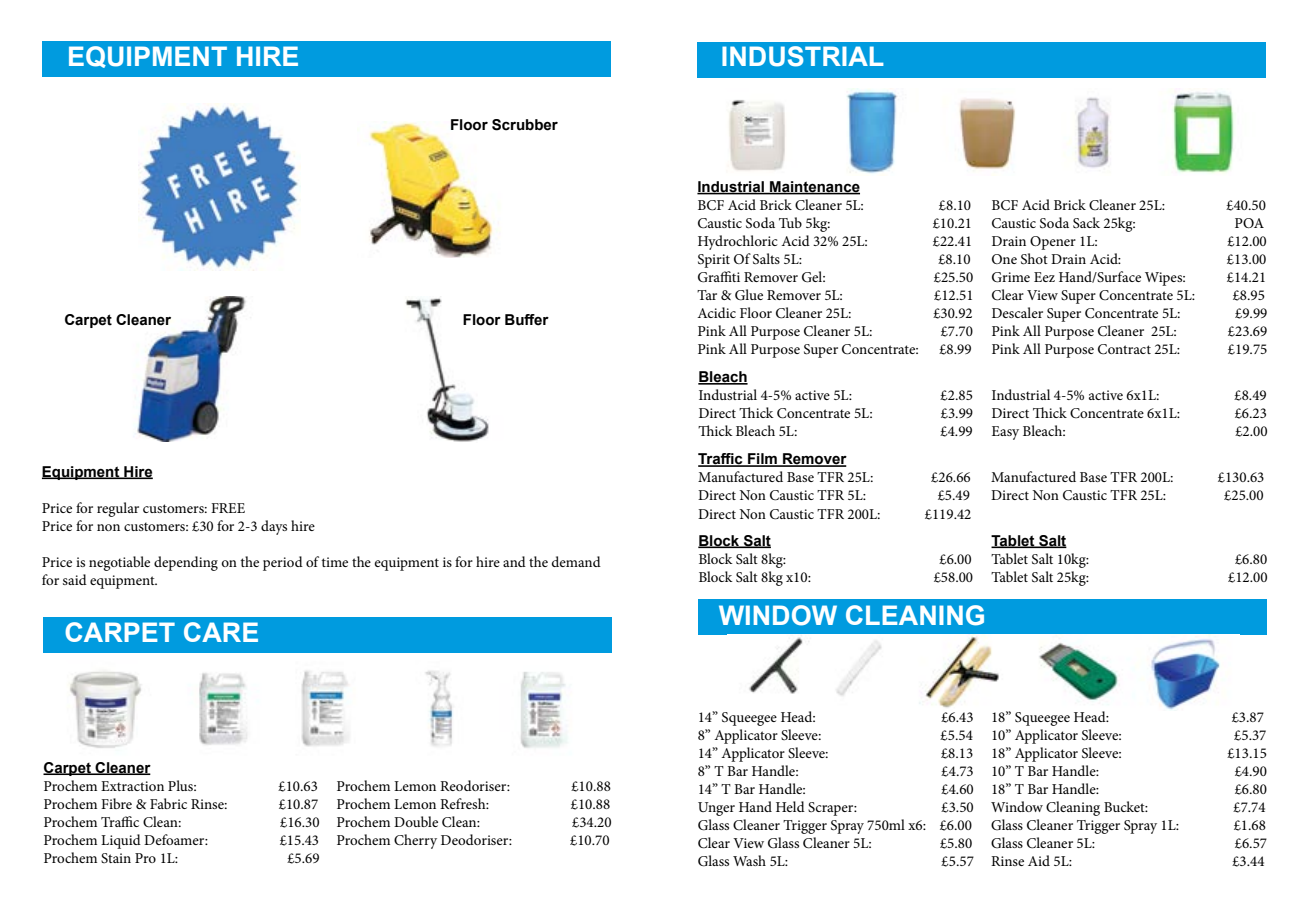
<style>
.page{position:relative;width:1310px;height:919px;background:#fff}
.page>*{position:absolute;margin:0;border:0;box-sizing:border-box;transform-origin:0 0}
.t1{font:700 27px "Arial";color:#fff}
.t2{font:15px/18px "Minion Pro";color:#000}
.t3{font:700 15px "Arial";color:#000}
</style>
<div class="page">
<div style="left:43px;top:617px;width:568px;height:35px;background:#009bdf"></div>
<img style="left:135px;top:296px;width:116px;height:146px">
<img style="left:357px;top:122px;width:143px;height:136px">
<hr style="left:42px;top:477px;width:111px;height:2px;background:#000">
<div style="left:43px;top:41px;width:568px;height:36px;background:#009bdf"></div>
<hr style="left:698px;top:383px;width:49px;height:1px;background:#000">
<hr style="left:697px;top:193px;width:163px;height:1px;background:#000">
<div style="left:697px;top:42px;width:569px;height:35px;background:#009bdf"></div>
<img style="left:727px;top:89px;width:508px;height:86px">
<div style="left:698px;top:598px;width:568px;height:36px;background:#009bdf"></div>
<hr style="left:698px;top:465px;width:148px;height:2px;background:#000">
<img style="left:749px;top:634px;width:471px;height:76px">
<hr style="left:44px;top:773px;width:106px;height:2px;background:#000">
<img style="left:405px;top:296px;width:84px;height:146px">
<img style="left:139px;top:103px;width:161px;height:168px">
<img style="left:69px;top:670px;width:499px;height:78px">
<hr style="left:698px;top:546px;width:73px;height:2px;background:#000">
<hr style="left:991px;top:546px;width:75px;height:2px;background:#000">
<h1 class="t1" style="left:67px;top:38px;width:234px">EQUIPMENT HIRE</h1>
<p class="t3" style="left:64px;top:309px;width:108px">Carpet Cleaner</p>
<p class="t3" style="left:450px;top:114px;width:109px">Floor Scrubber</p>
<p class="t3" style="left:463px;top:309px;width:87px">Floor Buffer</p>
<p class="t3" style="left:42px;top:461px;width:112px">Equipment Hire</p>
<p class="t2" style="left:42px;top:499px;width:274px">Price for regular customers: FREE<br>Price for non customers: £30 for 2-3 days hire</p>
<p class="t2" style="left:42px;top:553px;width:560px">Price is negotiable depending on the period of time the equipment is for hire and the demand for said equipment.</p>
<h1 class="t1" style="left:64px;top:614px;width:196px">CARPET CARE</h1>
<p class="t3" style="left:44px;top:756px;width:108px">Carpet Cleaner</p>
<p class="t2" style="left:44px;top:776px;width:155px">Prochem Extraction Plus:</p>
<p class="t2" style="left:278px;top:776px;width:41px">£10.63</p>
<p class="t2" style="left:44px;top:794px;width:186px">Prochem Fibre &amp; Fabric Rinse:</p>
<p class="t2" style="left:279px;top:794px;width:41px">£10.87</p>
<p class="t2" style="left:44px;top:812px;width:139px">Prochem Traffic Clean:</p>
<p class="t2" style="left:280px;top:812px;width:41px">£16.30</p>
<p class="t2" style="left:44px;top:830px;width:166px">Prochem Liquid Defoamer:</p>
<p class="t2" style="left:280px;top:830px;width:41px">£15.43</p>
<p class="t2" style="left:44px;top:848px;width:136px">Prochem Stain Pro 1L:</p>
<p class="t2" style="left:287px;top:848px;width:34px">£5.69</p>
<p class="t2" style="left:336px;top:776px;width:175px">Prochem Lemon Reodoriser:</p>
<p class="t2" style="left:571px;top:776px;width:41px">£10.88</p>
<p class="t2" style="left:336px;top:794px;width:154px">Prochem Lemon Refresh:</p>
<p class="t2" style="left:571px;top:794px;width:41px">£10.88</p>
<p class="t2" style="left:336px;top:812px;width:145px">Prochem Double Clean:</p>
<p class="t2" style="left:572px;top:812px;width:41px">£34.20</p>
<p class="t2" style="left:336px;top:830px;width:177px">Prochem Cherry Deodoriser:</p>
<p class="t2" style="left:570px;top:830px;width:41px">£10.70</p>
<h1 class="t1" style="left:721px;top:38px;width:165px">INDUSTRIAL</h1>
<p class="t3" style="left:697px;top:176px;width:164px">Industrial Maintenance</p>
<p class="t2" style="left:697px;top:196px;width:168px">BCF Acid Brick Cleaner 5L:</p>
<p class="t2" style="left:939px;top:196px;width:34px">£8.10</p>
<p class="t2" style="left:697px;top:214px;width:135px">Caustic Soda Tub 5kg:</p>
<p class="t2" style="left:932px;top:214px;width:41px">£10.21</p>
<p class="t2" style="left:697px;top:232px;width:172px">Hydrochloric Acid 32% 25L:</p>
<p class="t2" style="left:933px;top:232px;width:41px">£22.41</p>
<p class="t2" style="left:697px;top:250px;width:106px">Spirit Of Salts 5L:</p>
<p class="t2" style="left:938px;top:250px;width:34px">£8.10</p>
<p class="t2" style="left:697px;top:268px;width:130px">Graffiti Remover Gel:</p>
<p class="t2" style="left:934px;top:268px;width:41px">£25.50</p>
<p class="t2" style="left:697px;top:286px;width:147px">Tar &amp; Glue Remover 5L:</p>
<p class="t2" style="left:934px;top:286px;width:41px">£12.51</p>
<p class="t2" style="left:697px;top:304px;width:156px">Acidic Floor Cleaner 25L:</p>
<p class="t2" style="left:933px;top:304px;width:41px">£30.92</p>
<p class="t2" style="left:697px;top:322px;width:177px">Pink All Purpose Cleaner 5L:</p>
<p class="t2" style="left:940px;top:322px;width:34px">£7.70</p>
<p class="t2" style="left:697px;top:340px;width:223px">Pink All Purpose Super Concentrate:</p>
<p class="t2" style="left:939px;top:340px;width:34px">£8.99</p>
<p class="t3" style="left:698px;top:366px;width:51px">Bleach</p>
<p class="t2" style="left:698px;top:386px;width:155px">Industrial 4-5% active 5L:</p>
<p class="t2" style="left:940px;top:386px;width:34px">£2.85</p>
<p class="t2" style="left:698px;top:404px;width:176px">Direct Thick Concentrate 5L:</p>
<p class="t2" style="left:941px;top:404px;width:34px">£3.99</p>
<p class="t2" style="left:698px;top:422px;width:101px">Thick Bleach 5L:</p>
<p class="t2" style="left:940px;top:422px;width:34px">£4.99</p>
<p class="t3" style="left:698px;top:448px;width:149px">Traffic Film Remover</p>
<p class="t2" style="left:698px;top:468px;width:177px">Manufactured Base TFR 25L:</p>
<p class="t2" style="left:931px;top:468px;width:41px">£26.66</p>
<p class="t2" style="left:698px;top:486px;width:169px">Direct Non Caustic TFR 5L:</p>
<p class="t2" style="left:937px;top:486px;width:34px">£5.49</p>
<p class="t2" style="left:698px;top:504px;width:184px">Direct Non Caustic TFR 200L:</p>
<p class="t2" style="left:925px;top:504px;width:48px">£119.42</p>
<p class="t3" style="left:698px;top:530px;width:74px">Block Salt</p>
<p class="t2" style="left:698px;top:550px;width:89px">Block Salt 8kg:</p>
<p class="t2" style="left:939px;top:550px;width:34px">£6.00</p>
<p class="t2" style="left:698px;top:568px;width:114px">Block Salt 8kg x10:</p>
<p class="t2" style="left:933px;top:568px;width:41px">£58.00</p>
<p class="t2" style="left:991px;top:196px;width:175px">BCF Acid Brick Cleaner 25L:</p>
<p class="t2" style="left:1226px;top:196px;width:41px">£40.50</p>
<p class="t2" style="left:991px;top:214px;width:146px">Caustic Soda Sack 25kg:</p>
<p class="t2" style="left:1234px;top:214px;width:31px">POA</p>
<p class="t2" style="left:991px;top:232px;width:108px">Drain Opener 1L:</p>
<p class="t2" style="left:1227px;top:232px;width:41px">£12.00</p>
<p class="t2" style="left:991px;top:250px;width:131px">One Shot Drain Acid:</p>
<p class="t2" style="left:1227px;top:250px;width:41px">£13.00</p>
<p class="t2" style="left:991px;top:268px;width:196px">Grime Eez Hand/Surface Wipes:</p>
<p class="t2" style="left:1226px;top:268px;width:41px">£14.21</p>
<p class="t2" style="left:991px;top:286px;width:205px">Clear View Super Concentrate 5L:</p>
<p class="t2" style="left:1232px;top:286px;width:34px">£8.95</p>
<p class="t2" style="left:991px;top:304px;width:191px">Descaler Super Concentrate 5L:</p>
<p class="t2" style="left:1235px;top:304px;width:34px">£9.99</p>
<p class="t2" style="left:991px;top:322px;width:187px">Pink All Purpose Cleaner 25L:</p>
<p class="t2" style="left:1228px;top:322px;width:41px">£23.69</p>
<p class="t2" style="left:991px;top:340px;width:190px">Pink All Purpose Contract 25L:</p>
<p class="t2" style="left:1228px;top:340px;width:41px">£19.75</p>
<p class="t2" style="left:991px;top:386px;width:169px">Industrial 4-5% active 6x1L:</p>
<p class="t2" style="left:1234px;top:386px;width:34px">£8.49</p>
<p class="t2" style="left:991px;top:404px;width:190px">Direct Thick Concentrate 6x1L:</p>
<p class="t2" style="left:1234px;top:404px;width:34px">£6.23</p>
<p class="t2" style="left:991px;top:422px;width:76px">Easy Bleach:</p>
<p class="t2" style="left:1235px;top:422px;width:34px">£2.00</p>
<p class="t2" style="left:991px;top:468px;width:184px">Manufactured Base TFR 200L:</p>
<p class="t2" style="left:1218px;top:468px;width:48px">£130.63</p>
<p class="t2" style="left:991px;top:486px;width:177px">Direct Non Caustic TFR 25L:</p>
<p class="t2" style="left:1224px;top:486px;width:41px">£25.00</p>
<p class="t3" style="left:991px;top:530px;width:76px">Tablet Salt</p>
<p class="t2" style="left:991px;top:550px;width:99px">Tablet Salt 10kg:</p>
<p class="t2" style="left:1235px;top:550px;width:34px">£6.80</p>
<p class="t2" style="left:991px;top:568px;width:99px">Tablet Salt 25kg:</p>
<p class="t2" style="left:1228px;top:568px;width:41px">£12.00</p>
<h1 class="t1" style="left:719px;top:597px;width:268px">WINDOW CLEANING</h1>
<p class="t2" style="left:698px;top:708px;width:120px">14” Squeegee Head:</p>
<p class="t2" style="left:941px;top:708px;width:34px">£6.43</p>
<p class="t2" style="left:698px;top:726px;width:125px">8” Applicator Sleeve:</p>
<p class="t2" style="left:940px;top:726px;width:34px">£5.54</p>
<p class="t2" style="left:698px;top:744px;width:132px">14” Applicator Sleeve:</p>
<p class="t2" style="left:941px;top:744px;width:34px">£8.13</p>
<p class="t2" style="left:698px;top:762px;width:102px">8” T Bar Handle:</p>
<p class="t2" style="left:941px;top:762px;width:34px">£4.73</p>
<p class="t2" style="left:698px;top:780px;width:110px">14” T Bar Handle:</p>
<p class="t2" style="left:941px;top:780px;width:34px">£4.60</p>
<p class="t2" style="left:698px;top:798px;width:161px">Unger Hand Held Scraper:</p>
<p class="t2" style="left:698px;top:798px;width:277px;text-indent:244px">£3.50<br>Glass Cleaner Trigger Spray 750ml x6: £6.00<br>Clear View Glass Cleaner 5L:</p>
<p class="t2" style="left:940px;top:834px;width:34px">£5.80</p>
<p class="t2" style="left:698px;top:852px;width:92px">Glass Wash 5L:</p>
<p class="t2" style="left:941px;top:852px;width:34px">£5.57</p>
<p class="t2" style="left:991px;top:708px;width:120px">18” Squeegee Head:</p>
<p class="t2" style="left:1231px;top:708px;width:34px">£3.87</p>
<p class="t2" style="left:991px;top:726px;width:132px">10” Applicator Sleeve:</p>
<p class="t2" style="left:1234px;top:726px;width:34px">£5.37</p>
<p class="t2" style="left:991px;top:744px;width:132px">18” Applicator Sleeve:</p>
<p class="t2" style="left:1227px;top:744px;width:41px">£13.15</p>
<p class="t2" style="left:991px;top:762px;width:110px">10” T Bar Handle:</p>
<p class="t2" style="left:1234px;top:762px;width:34px">£4.90</p>
<p class="t2" style="left:991px;top:780px;width:110px">18” T Bar Handle:</p>
<p class="t2" style="left:1234px;top:780px;width:34px">£6.80</p>
<p class="t2" style="left:991px;top:798px;width:159px">Window Cleaning Bucket:</p>
<p class="t2" style="left:1233px;top:798px;width:34px">£7.74</p>
<p class="t2" style="left:991px;top:816px;width:190px">Glass Cleaner Trigger Spray 1L:</p>
<p class="t2" style="left:1233px;top:816px;width:34px">£1.68</p>
<p class="t2" style="left:991px;top:834px;width:106px">Glass Cleaner 5L:</p>
<p class="t2" style="left:1235px;top:834px;width:34px">£6.57</p>
<p class="t2" style="left:991px;top:852px;width:83px">Rinse Aid 5L:</p>
<p class="t2" style="left:1232px;top:852px;width:34px">£3.44</p>
</div>
